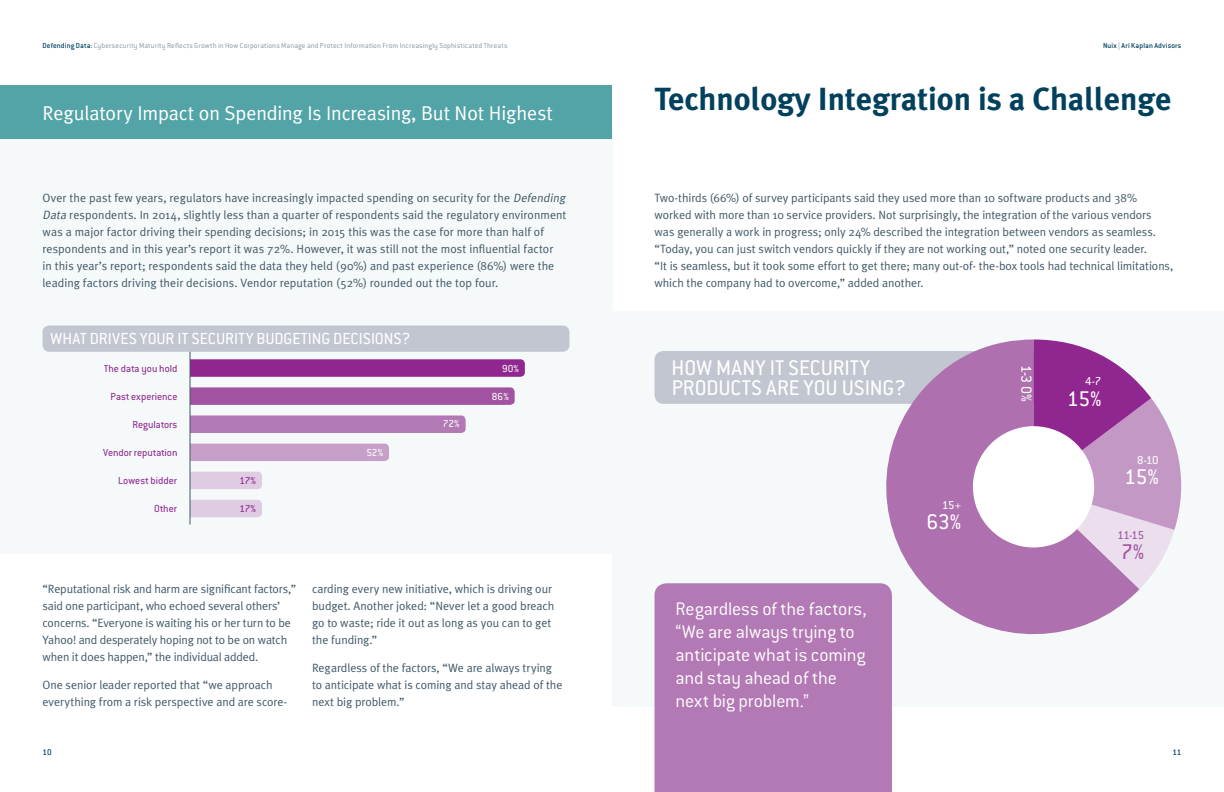
<style>
.page{position:relative;width:1224px;height:792px;background:#fff}
.page>*{position:absolute;margin:0;border:0;box-sizing:border-box;transform-origin:0 0}
.t1{font:700 32px "Meta Plus Lining";color:#02415e}
.t2{font:23.3px/20.2px "Conduit ITC Std";color:#fff}
.t3{font:23.3px "Conduit ITC Std";color:#a153a1}
.t4{font:300 20px/23px "Conduit ITC Std";letter-spacing:-.01em;color:#fff}
.t5{font:20px "Meta Plus Normal";letter-spacing:-.01em;color:#fff}
.t6{font:17.6px "Conduit ITC Std";color:#fff}
.t7{font:16px "Conduit ITC Std";color:#fff}
.t8{font:12.7px "Conduit ITC Std";color:#fff}
.t9{font:12.7px "Conduit ITC Std";color:#a153a1}
.t10{font:12px/17px "Meta Plus Normal";color:#405968}
.t11{font:11.2px "Conduit ITC Std";color:#90268f}
.t12{font:11.2px "Conduit ITC Std";color:#fff}
.t13{font:500 9px "Conduit ITC Std";color:#02415e}
.t14{font:300 8px "Conduit ITC Std";letter-spacing:.015em;color:#8094a1}
.t15{font:500 8px "Conduit ITC Std";letter-spacing:.02em;color:#02415e}
.s1{font-weight:500;color:#02415e}
.s2{color:#8094a1}
.s3{font-style:italic}
</style>
<div class="page">
<div style="left:0;top:130px;width:612px;height:424px;background:#f5f9f9"></div>
<div style="left:612px;top:312px;width:612px;height:395px;background:#f5f9f9"></div>
<div style="left:655px;top:351px;width:428px;height:53px;background:#c2c6d0;border-radius:9px"></div>
<svg style="left:886px;top:340px;width:254px;height:295px;fill:#ae70ae"></svg>
<svg style="left:1034px;top:340px;width:148px;height:249px"></svg>
<div style="left:973px;top:426px;width:121px;height:121px;background:#fff;border-radius:50%"></div>
<div style="left:43px;top:325px;width:526px;height:27px;background:#c2c6d0;border-radius:7px"></div>
<div style="left:166px;top:359px;width:359px;height:18px;background:#90268f;border-radius:5px"></div>
<div style="left:166px;top:387px;width:349px;height:18px;background:#a153a1;border-radius:5px"></div>
<div style="left:166px;top:416px;width:300px;height:17px;background:#b279b4;border-radius:5px"></div>
<div style="left:166px;top:444px;width:223px;height:17px;background:#c7a0c9;border-radius:5px"></div>
<div style="left:166px;top:472px;width:96px;height:17px;background:#dfcce3;border-radius:5px"></div>
<div style="left:166px;top:500px;width:96px;height:17px;background:#dfcce3;border-radius:5px"></div>
<div style="left:103px;top:352px;width:87px;height:172px;background:#f5f9f9"></div>
<hr style="left:190px;top:352px;width:1px;height:172px;background:#405968">
<div style="left:0;top:85px;width:612px;height:54px;background:#53a4a7"></div>
<div style="left:655px;top:583px;width:237px;height:209px;background:#b279b4"></div>
<p class="t14" style="left:43px;top:40px;width:466px"><span class="s1">Defending Data:</span> Cybersecurity Maturity Reflects Growth in How Corporations Manage and Protect Information From Increasingly Sophisticated Threats</p>
<p class="t15" style="left:1103px;top:40px;width:80px">Nuix <span class="s2">|</span> Ari Kaplan Advisors</p>
<h3 class="t5" style="left:43px;top:101px;width:512px">Regulatory Impact on Spending Is Increasing, But Not Highest</h3>
<p class="t10" style="left:43px;top:189px;width:527px">Over the past few years, regulators have increasingly impacted spending on security for the <span class="s3">Defending Data</span> respondents. In 2014, slightly less than a quarter of respondents said the regulatory environment was a major factor driving their spending decisions; in 2015 this was the case for more than half of respondents and in this year’s report it was 72%. However, it was still not the most influential factor<br>in this year’s report; respondents said the data they held (90%) and past experience (86%) were the leading factors driving their decisions. Vendor reputation (52%) rounded out the top four.</p>
<h3 class="t6" style="left:51px;top:328px;width:361px">WHAT DRIVES YOUR IT SECURITY BUDGETING DECISIONS?</h3>
<p class="t11" style="left:104px;top:361px;width:75px">THE DATA YOU HOLD</p>
<p class="t11" style="left:111px;top:389px;width:68px">PAST EXPERIENCE</p>
<p class="t11" style="left:132px;top:417px;width:47px">REGULATORS</p>
<p class="t11" style="left:103px;top:446px;width:76px">VENDOR REPUTATION</p>
<p class="t11" style="left:118px;top:474px;width:60px">LOWEST BIDDER</p>
<p class="t11" style="left:154px;top:502px;width:24px">OTHER</p>
<p class="t11" style="left:239px;top:474px;width:18px">17%</p>
<p class="t11" style="left:239px;top:502px;width:18px">17%</p>
<p class="t12" style="left:366px;top:446px;width:18px">52%</p>
<p class="t12" style="left:443px;top:417px;width:18px">72%</p>
<p class="t12" style="left:502px;top:361px;width:18px">90%</p>
<p class="t12" style="left:492px;top:389px;width:18px">86%</p>
<p class="t10" style="left:43px;top:580px;width:255px">“Reputational risk and harm are significant factors,” said one participant, who echoed several others’ concerns. “Everyone is waiting his or her turn to be Yahoo! and desperately hoping not to be on watch when it does happen,” the individual added.</p>
<p class="t10" style="left:43px;top:676px;width:246px">One senior leader reported that “we approach everything from a risk perspective and are score-</p>
<p class="t10" style="left:312px;top:580px;width:244px">carding every new initiative, which is driving our budget. Another joked: “Never let a good breach go to waste; ride it out as long as you can to get the funding.”</p>
<p class="t10" style="left:312px;top:659px;width:252px">Regardless of the factors, “We are always trying to anticipate what is coming and stay ahead of the next big problem.”</p>
<h1 class="t1" style="left:655px;top:80px;width:518px">Technology Integration is a Challenge</h1>
<p class="t10" style="left:655px;top:189px;width:520px">Two-thirds (66%) of survey participants said they used more than 10 software products and 38% worked with more than 10 service providers. Not surprisingly, the integration of the various vendors was generally a work in progress; only 24% described the integration between vendors as seamless. “Today, you can just switch vendors quickly if they are not working out,” noted one security leader.<br>“It is seamless, but it took some effort to get there; many out-of- the-box tools had technical limitations, which the company had to overcome,” added another.</p>
<h2 class="t2" style="left:672px;top:357px;width:235px">HOW MANY IT SECURITY<br>PRODUCTS ARE YOU USING?</h2>
<h3 class="t4" style="left:676px;top:597px;width:192px">Regardless of the factors, “We are always trying to anticipate what is coming and stay ahead of the next big problem.”</h3>
<p class="t8" style="left:942px;top:497px;width:21px">15+</p>
<h2 class="t2" style="left:927px;top:511px;width:36px">63%</h2>
<h3 class="t7" style="left:1036px;top:365px;width:39px;rotate:90deg">1-3 0%</h3>
<p class="t8" style="left:1085px;top:374px;width:18px">4-7</p>
<h2 class="t2" style="left:1067px;top:388px;width:36px">15%</h2>
<p class="t8" style="left:1137px;top:452px;width:23px">8-10</p>
<h2 class="t2" style="left:1124px;top:466px;width:36px">15%</h2>
<p class="t9" style="left:1117px;top:527px;width:28px">11-15</p>
<h2 class="t3" style="left:1121px;top:538px;width:25px">7%</h2>
<p class="t13" style="left:43px;top:747px;width:11px">10</p>
<p class="t13" style="left:1172px;top:747px;width:11px">11</p>
</div>
